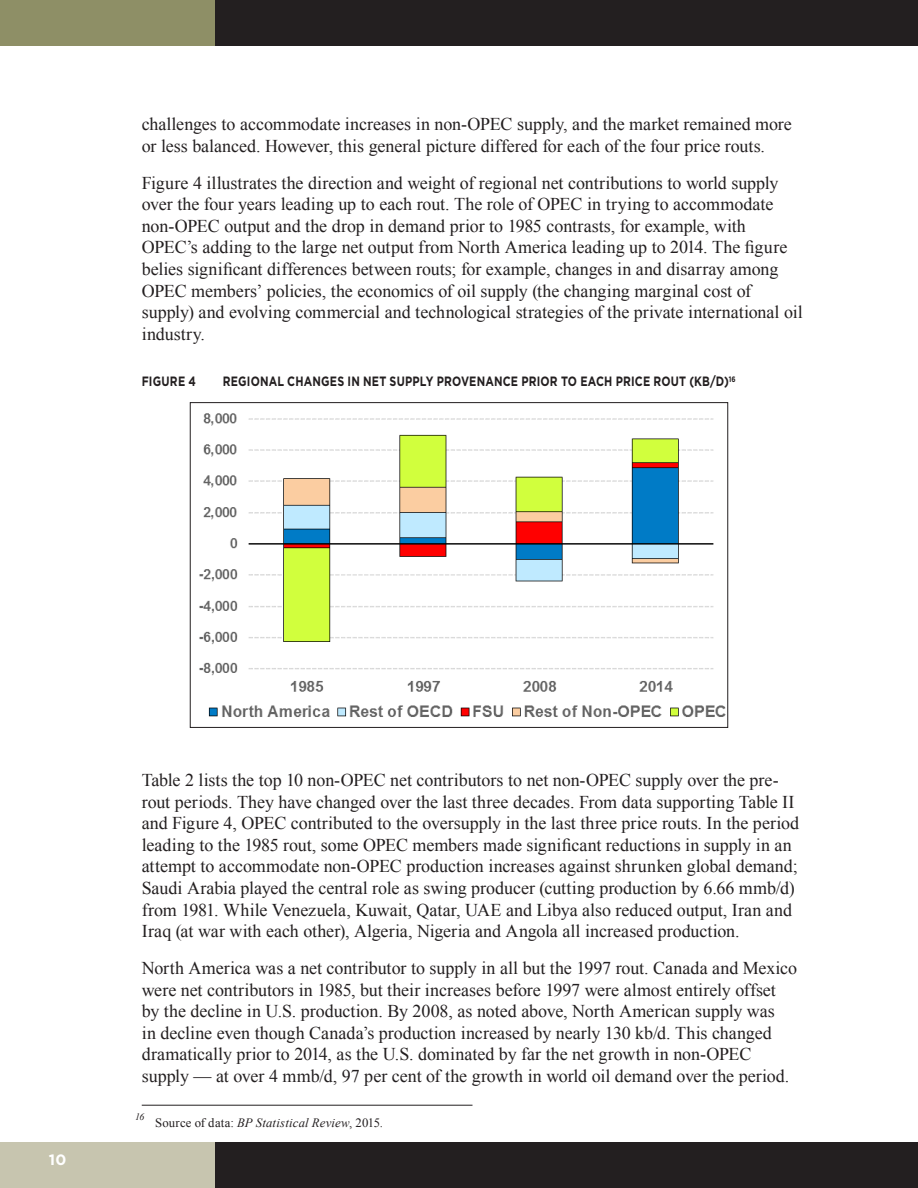
<style>
.page{position:relative;width:918px;height:1188px;background:#fff}
.page>*{position:absolute;margin:0;border:0;box-sizing:border-box;transform-origin:0 0}
.Body{font:18px/21.6px "Times New Roman";letter-spacing:-.005em;color:#231f20}
.t1{font:700 15px "Gotham";color:#fff}
.Table_Heading{font:700 13.5px "Gotham";letter-spacing:.015em;color:#231f20;scale:.8 1}
.Footnote{font:12.75px "Times New Roman";letter-spacing:.005em;color:#231f20}
.Footnote-2{font:italic 9.75px "Times New Roman";color:#231f20}
.s1{font-style:italic}
</style>
<div class="page">
<div style="left:0;top:1143px;width:215px;height:45px;background:#c7c5af"></div>
<div style="left:0;top:0;width:215px;height:45px;background:#8e8f66"></div>
<div style="left:215px;top:1143px;width:703px;height:45px;background:#231f20"></div>
<div style="left:215px;top:0;width:703px;height:45px;background:#231f20"></div>
<img style="left:199px;top:413px;width:527px;height:304px">
<hr style="left:142px;top:1105px;width:330px;height:1px;background:#231f20">
<p class="Body" style="left:142px;top:113px;width:652px">challenges to accommodate increases in non-OPEC supply, and the market remained more or less balanced. However, this general picture differed for each of the four price routs.</p>
<p class="Body" style="left:142px;top:171px;width:663px">Figure 4 illustrates the direction and weight of regional net contributions to world supply over the four years leading up to each rout. The role of OPEC in trying to accommodate non-OPEC output and the drop in demand prior to 1985 contrasts, for example, with OPEC’s adding to the large net output from North America leading up to 2014. The figure belies significant differences between routs; for example, changes in and disarray among OPEC members’ policies, the economics of oil supply (the changing marginal cost of supply) and evolving commercial and technological strategies of the private international oil industry.</p>
<p class="Table_Heading" style="left:142px;top:373px;width:69px">FIGURE 4</p>
<p class="Table_Heading" style="left:223px;top:373px;width:643px">REGIONAL CHANGES IN NET SUPPLY PROVENANCE PRIOR TO EACH PRICE ROUT (KB/D)<sup>16</sup></p>
<p class="t1" style="left:49px;top:1150px;width:19px">10</p>
<p class="Body" style="left:142px;top:769px;width:659px">Table 2 lists the top 10 non-OPEC net contributors to net non-OPEC supply over the pre&shy;rout periods. They have changed over the last three decades. From data supporting Table II and Figure 4, OPEC contributed to the oversupply in the last three price routs. In the period leading to the 1985 rout, some OPEC members made significant reductions in supply in an attempt to accommodate non-OPEC production increases against shrunken global demand; Saudi Arabia played the central role as swing producer (cutting production by 6.66 mmb/d) from 1981. While Venezuela, Kuwait, Qatar, UAE and Libya also reduced output, Iran and Iraq (at war with each other), Algeria, Nigeria and Angola all increased production.</p>
<p class="Body" style="left:142px;top:957px;width:657px">North America was a net contributor to supply in all but the 1997 rout. Canada and Mexico were net contributors in 1985, but their increases before 1997 were almost entirely offset by the decline in U.S. production. By 2008, as noted above, North American supply was<br>in decline even though Canada’s production increased by nearly 130 kb/d. This changed dramatically prior to 2014, as the U.S. dominated by far the net growth in non-OPEC supply — at over 4 mmb/d, 97 per cent of the growth in world oil demand over the period.</p>
<p class="Footnote-2" style="left:135px;top:1110px;width:11px">16</p>
<p class="Footnote" style="left:155px;top:1114px;width:229px">Source of data: <span class="s1">BP Statistical Review</span>, 2015.</p>
</div>
